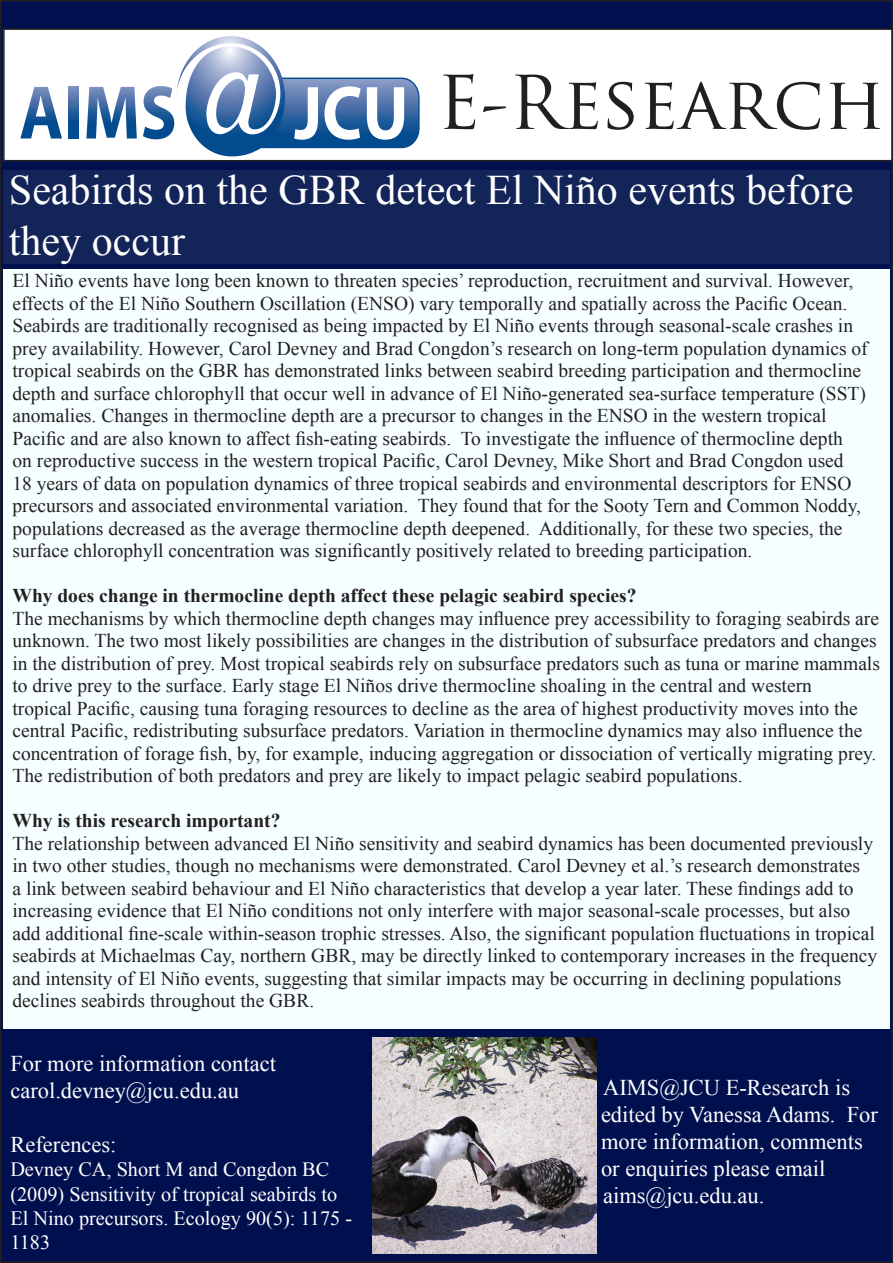
<style>
.page{position:relative;width:893px;height:1263px;background:#fff}
.page>*{position:absolute;margin:0;border:0;box-sizing:border-box;transform-origin:0 0}
.t1{font:700 76.65px "Myriad";color:#fff;scale:.88 1}
.t2{font:72px "Trajan Pro";color:#231f20}
.t3{font:42px/50.4px "Times New Roman";color:#fff}
.t4{font:22.5px/27px "Times New Roman";color:#fff}
.t5{font:20.25px/24.3px "Times New Roman";color:#fff}
.t6{font:19.5px/22.5px "Times New Roman";color:#231f20}
.t7{font:700 19.5px "Times New Roman";color:#231f20}
</style>
<div class="page">
<div style="left:1px;top:1px;width:891px;height:1261px;background:#00104e"></div>
<div style="left:4px;top:29px;width:888px;height:132px;background:#fff"></div>
<div style="left:3px;top:28px;width:890px;height:133px;border:2px solid #231f20"></div>
<div style="left:4px;top:170px;width:886px;height:94px;background:#132458"></div>
<div style="left:4px;top:269px;width:886px;height:759px;background:#f5ffff"></div>
<img style="left:373px;top:1037px;width:224px;height:216px">
<svg style="left:20px;top:87px;width:42px;height:51px"></svg>
<svg style="left:68px;top:87px;width:11px;height:51px"></svg>
<svg style="left:86px;top:87px;width:51px;height:51px"></svg>
<svg style="left:143px;top:36px;width:277px;height:123px"></svg>
<p class="t1" style="left:294px;top:74px;width:131px">JCU</p>
<p class="t2" style="left:437px;top:57px;width:450px">E-Research</p>
<p class="t3" style="left:9px;top:164px;width:846px">Seabirds on the GBR detect El Niño events before they occur</p>
<p class="t6" style="left:13px;top:269px;width:857px">El Niño events have long been known to threaten species’ reproduction, recruitment and survival. However, effects of the El Niño Southern Oscillation (ENSO) vary temporally and spatially across the Pacific Ocean.<br>Seabirds are traditionally recognised as being impacted by El Niño events through seasonal-scale crashes in prey availability. However, Carol Devney and Brad Congdon’s research on long-term population dynamics of tropical seabirds on the GBR has demonstrated links between seabird breeding participation and thermocline depth and surface chlorophyll that occur well in advance of El Niño-generated sea-surface temperature (SST) anomalies. Changes in thermocline depth are a precursor to changes in the ENSO in the western tropical Pacific and are also known to affect fish-eating seabirds. To investigate the influence of thermocline depth<br>on reproductive success in the western tropical Pacific, Carol Devney, Mike Short and Brad Congdon used 18 years of data on population dynamics of three tropical seabirds and environmental descriptors for ENSO precursors and associated environmental variation. They found that for the Sooty Tern and Common Noddy, populations decreased as the average thermocline depth deepened. Additionally, for these two species, the surface chlorophyll concentration was significantly positively related to breeding participation.</p>
<p class="t7" style="left:13px;top:582px;width:625px">Why does change in thermocline depth affect these pelagic seabird species?</p>
<p class="t6" style="left:13px;top:606px;width:869px">The mechanisms by which thermocline depth changes may influence prey accessibility to foraging seabirds are unknown. The two most likely possibilities are changes in the distribution of subsurface predators and changes in the distribution of prey. Most tropical seabirds rely on subsurface predators such as tuna or marine mammals to drive prey to the surface. Early stage El Niños drive thermocline shoaling in the central and western<br>tropical Pacific, causing tuna foraging resources to decline as the area of highest productivity moves into the central Pacific, redistributing subsurface predators. Variation in thermocline dynamics may also influence the concentration of forage fish, by, for example, inducing aggregation or dissociation of vertically migrating prey.<br>The redistribution of both predators and prey are likely to impact pelagic seabird populations.</p>
<p class="t7" style="left:13px;top:807px;width:269px">Why is this research important?</p>
<p class="t6" style="left:13px;top:831px;width:866px">The relationship between advanced El Niño sensitivity and seabird dynamics has been documented previously in two other studies, though no mechanisms were demonstrated. Carol Devney et al.’s research demonstrates<br>a link between seabird behaviour and El Niño characteristics that develop a year later. These findings add to increasing evidence that El Niño conditions not only interfere with major seasonal-scale processes, but also add additional fine-scale within-season trophic stresses. Also, the significant population fluctuations in tropical seabirds at Michaelmas Cay, northern GBR, may be directly linked to contemporary increases in the frequency and intensity of El Niño events, suggesting that similar impacts may be occurring in declining populations declines seabirds throughout the GBR.</p>
<p class="t4" style="left:10px;top:1050px;width:267px">For more information contact</p>
<p class="t4" style="left:10px;top:1077px;width:230px">carol.devney@jcu.edu.au</p>
<p class="t4" style="left:10px;top:1131px;width:108px">References:</p>
<p class="t5" style="left:10px;top:1157px;width:343px">Devney CA, Short M and Congdon BC (2009) Sensitivity of tropical seabirds to<br>El Nino precursors. Ecology 90(5): 1175 -<br>1183</p>
<p class="t4" style="left:601px;top:1073px;width:279px">AIMS@JCU E-Research is edited by Vanessa Adams. For more information, comments or enquiries please email</p>
<p class="t4" style="left:603px;top:1181px;width:163px">aims@jcu.edu.au.</p>
</div>
